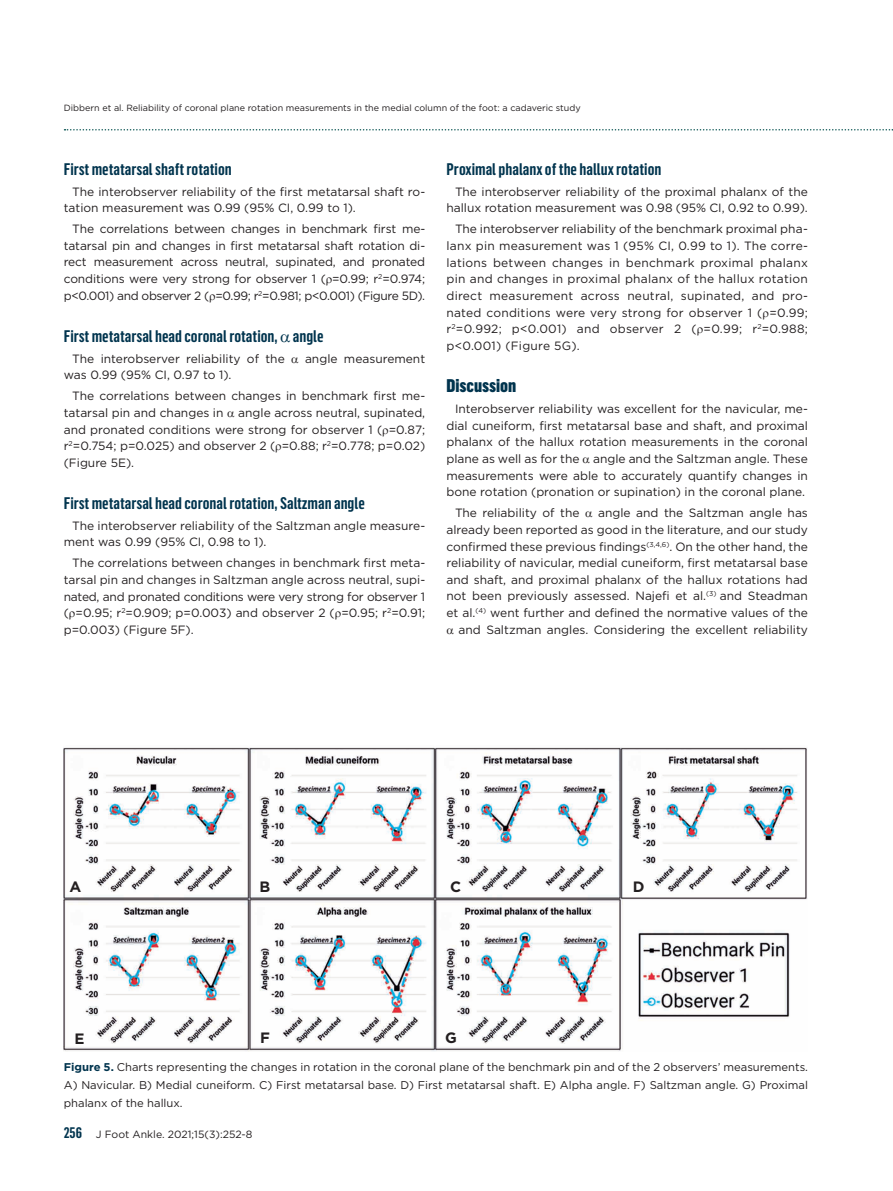
<style>
.page{position:relative;width:893px;height:1191px;background:#fff}
.page>*{position:absolute;margin:0;border:0;box-sizing:border-box;transform-origin:0 0}
._6_Inter_1{font:900 18px "Flama Cond";color:#01344e}
._6_Inter_2{font:600 16.5px "Flama Cond";color:#01344e}
._7_Figura{font:700 15px "Gotham";color:#231f20}
._5_Texto{font:12px/16.6px "Gotham";color:#231f20;text-align:justify}
._7_Figura-2{font:11.25px/18px "Gotham";color:#231f20;text-align:justify}
.t1{font:10.5px "Gotham";color:#231f20}
.t2{font:9px "Gotham";color:#231f20}
.s1{font-weight:700;color:#01344e}
.s2{font-family:"Flama Cond";font-weight:600;font-size:15px;color:#01344e}
</style>
<div class="page">
<svg style="left:65px;top:129px;width:828px;height:1px"></svg>
<img style="left:64px;top:747px;width:744px;height:304px">
<svg style="left:259px;top:880px;width:12px;height:13px"></svg>
<svg style="left:74px;top:1031px;width:11px;height:14px"></svg>
<svg style="left:260px;top:1031px;width:11px;height:14px"></svg>
<svg style="left:445px;top:1030px;width:13px;height:14px"></svg>
<svg style="left:450px;top:880px;width:13px;height:14px"></svg>
<svg style="left:633px;top:880px;width:12px;height:13px"></svg>
<svg style="left:68px;top:880px;width:15px;height:14px"></svg>
<p class="t2" style="left:64px;top:102px;width:518px">Dibbern et al. Reliability of coronal plane rotation measurements in the medial column of the foot: a cadaveric study</p>
<p class="_6_Inter_2" style="left:64px;top:157px;width:170px">First metatarsal shaft rotation</p>
<p class="_5_Texto" style="left:64px;top:183px;width:363px;text-indent:9px">The interobserver reliability of the first metatarsal shaft ro&shy;tation measurement was 0.99 (95% CI, 0.99 to 1).</p>
<p class="_5_Texto" style="left:64px;top:220px;width:363px;text-indent:9px">The correlations between changes in benchmark first me&shy;tatarsal pin and changes in first metatarsal shaft rotation di&shy;rect measurement across neutral, supinated, and pronated conditions were very strong for observer 1 ( =0.99; r<sup>2</sup>=0.974; p&lt;0.001) and observer 2 ( =0.99; r<sup>2</sup>=0.981; p&lt;0.001) (Figure 5D).</p>
<p class="_6_Inter_2" style="left:64px;top:323px;width:261px">First metatarsal head coronal rotation, angle</p>
<p class="_5_Texto" style="left:72px;top:350px;width:214px">The interobserver reliability of the</p>
<p class="_5_Texto" style="left:305px;top:350px;width:122px">angle measurement</p>
<p class="_5_Texto" style="left:64px;top:366px;width:169px">was 0.99 (95% CI, 0.97 to 1).</p>
<p class="_5_Texto" style="left:64px;top:387px;width:363px;text-indent:9px">The correlations between changes in benchmark first me&shy;tatarsal pin and changes in angle across neutral, supinated, and pronated conditions were strong for observer 1 ( =0.87; r<sup>2</sup>=0.754; p=0.025) and observer 2 ( =0.88; r<sup>2</sup>=0.778; p=0.02) (Figure 5E).</p>
<p class="_6_Inter_2" style="left:64px;top:490px;width:303px">First metatarsal head coronal rotation, Saltzman angle</p>
<p class="_5_Texto" style="left:64px;top:517px;width:363px;text-indent:9px">The interobserver reliability of the Saltzman angle measure&shy;ment was 0.99 (95% CI, 0.98 to 1).</p>
<p class="_5_Texto" style="left:64px;top:554px;width:363px;text-indent:9px">The correlations between changes in benchmark first meta&shy;tarsal pin and changes in Saltzman angle across neutral, supi&shy;nated, and pronated conditions were very strong for observer 1 ( =0.95; r<sup>2</sup>=0.909; p=0.003) and observer 2 ( =0.95; r<sup>2</sup>=0.91; p=0.003) (Figure 5F).</p>
<p class="_6_Inter_2" style="left:446px;top:157px;width:216px">Proximal phalanx of the hallux rotation</p>
<p class="_5_Texto" style="left:446px;top:183px;width:363px;text-align:right">The interobserver reliability of the proximal phalanx of the hallux rotation measurement was 0.98 (95% CI, 0.92 to 0.99).</p>
<p class="_5_Texto" style="left:446px;top:220px;width:363px;text-indent:9px">The interobserver reliability of the benchmark proximal pha&shy;lanx pin measurement was 1 (95% CI, 0.99 to 1). The corre&shy;lations between changes in benchmark proximal phalanx pin and changes in proximal phalanx of the hallux rotation direct measurement across neutral, supinated, and pro&shy;nated conditions were very strong for observer 1 ( =0.99; r<sup>2</sup>=0.992; p&lt;0.001) and observer 2 ( =0.99; r<sup>2</sup>=0.988; p&lt;0.001) (Figure 5G).</p>
<p class="_6_Inter_1" style="left:446px;top:372px;width:71px">Discussion</p>
<p class="_5_Texto" style="left:446px;top:400px;width:363px;text-indent:9px">Interobserver reliability was excellent for the navicular, me&shy;dial cuneiform, first metatarsal base and shaft, and proximal phalanx of the hallux rotation measurements in the coronal plane as well as for the angle and the Saltzman angle. These measurements were able to accurately quantify changes in bone rotation (pronation or supination) in the coronal plane.</p>
<p class="_5_Texto" style="left:455px;top:504px;width:126px">The reliability of the</p>
<p class="_5_Texto" style="left:446px;top:504px;width:363px;text-align:right">angle and the Saltzman angle has<br>already been reported as good in the literature, and our study confirmed these previous findings<sup>(3,4,6)</sup>. On the other hand, the reliability of navicular, medial cuneiform, first metatarsal base and shaft, and proximal phalanx of the hallux rotations had not been previously assessed. Najefi et al.<sup>(3)</sup> and Steadman et al.<sup>(4)</sup> went further and defined the normative values of the and Saltzman angles. Considering the excellent reliability</p>
<p class="_7_Figura" style="left:69px;top:877px;width:13px">A</p>
<p class="_7_Figura" style="left:450px;top:877px;width:13px">C</p>
<p class="_7_Figura" style="left:633px;top:877px;width:13px">D</p>
<p class="_7_Figura" style="left:259px;top:877px;width:12px">B</p>
<p class="_7_Figura" style="left:74px;top:1028px;width:12px">E</p>
<p class="_7_Figura" style="left:260px;top:1028px;width:11px">F</p>
<p class="_7_Figura" style="left:445px;top:1027px;width:13px">G</p>
<p class="_7_Figura-2" style="left:64px;top:1057px;width:746px"><span class="s1">Figure 5.</span> Charts representing the changes in rotation in the coronal plane of the benchmark pin and of the 2 observers’ measurements.<br>A) Navicular. B) Medial cuneiform. C) First metatarsal base. D) First metatarsal shaft. E) Alpha angle. F) Saltzman angle. G) Proximal phalanx of the hallux.</p>
<p class="t1" style="left:64px;top:1127px;width:190px"><span class="s2">256</span> J Foot Ankle. 2021;15(3):252-8</p>
</div>
